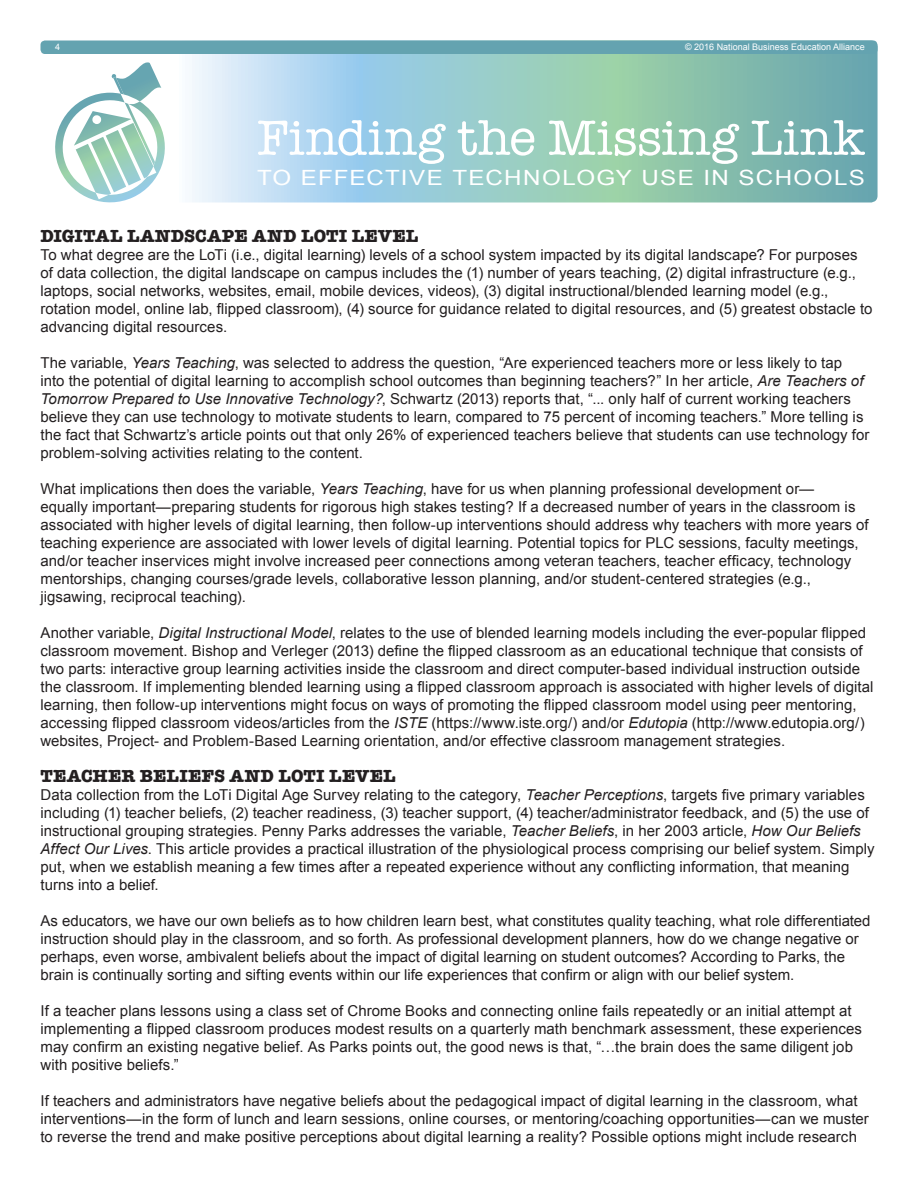
<style>
.page{position:relative;width:918px;height:1188px;background:#fff}
.page>*{position:absolute;margin:0;border:0;box-sizing:border-box;transform-origin:0 0}
.t1{font:51px "American Typewriter";letter-spacing:.005em;color:#fff}
.t2{font:21px "Arial";letter-spacing:.055em;color:#fff;scale:1.15 1}
.t3{font:700 18px "American Typewriter";letter-spacing:.01em;color:#231f20}
.t4{font:15px/18px "Arial";letter-spacing:.005em;color:#231f20}
.t5{font:9px "Arial";color:#fff}
.s1{font-style:italic}
</style>
<div class="page">
<svg style="left:40px;top:40px;width:838px;height:162px;background:#9fcdcb"></svg>
<div style="left:40px;top:40px;width:838px;height:14px;background:#64a3b0;border-radius:4px"></div>
<svg style="left:48px;top:62px;width:124px;height:141px"></svg>
<p class="t5" style="left:55px;top:41px;width:7px">4</p>
<p class="t5" style="left:685px;top:41px;width:181px">© 2016 National Business Education Alliance</p>
<h1 class="t1" style="left:257px;top:99px;width:609px">Finding the Missing Link</h1>
<h2 class="t2" style="left:257px;top:164px;width:530px">TO EFFECTIVE TECHNOLOGY USE IN SCHOOLS</h2>
<p class="t3" style="left:40px;top:220px;width:379px">DIGITAL LANDSCAPE AND LOTI LEVEL</p>
<p class="t4" style="left:40px;top:246px;width:834px">To what degree are the LoTi (i.e., digital learning) levels of a school system impacted by its digital landscape? For purposes of data collection, the digital landscape on campus includes the (1) number of years teaching, (2) digital infrastructure (e.g., laptops, social networks, websites, email, mobile devices, videos), (3) digital instructional/blended learning model (e.g., rotation model, online lab, flipped classroom), (4) source for guidance related to digital resources, and (5) greatest obstacle to advancing digital resources.</p>
<p class="t4" style="left:40px;top:354px;width:831px">The variable, <span class="s1">Years Teaching</span>, was selected to address the question, “Are experienced teachers more or less likely to tap into the potential of digital learning to accomplish school outcomes than beginning teachers?” In her article, <span class="s1">Are Teachers of Tomorrow Prepared to Use Innovative Technology?</span>, Schwartz (2013) reports that, “... only half of current working teachers believe they can use technology to motivate students to learn, compared to 75 percent of incoming teachers.” More telling is the fact that Schwartz’s article points out that only 26% of experienced teachers believe that students can use technology for problem-solving activities relating to the content.</p>
<p class="t4" style="left:40px;top:480px;width:830px">What implications then does the variable, <span class="s1">Years Teaching</span>, have for us when planning professional development or—<br>equally important—preparing students for rigorous high stakes testing? If a decreased number of years in the classroom is associated with higher levels of digital learning, then follow-up interventions should address why teachers with more years of teaching experience are associated with lower levels of digital learning. Potential topics for PLC sessions, faculty meetings, and/or teacher inservices might involve increased peer connections among veteran teachers, teacher efficacy, technology mentorships, changing courses/grade levels, collaborative lesson planning, and/or student-centered strategies (e.g., jigsawing, reciprocal teaching).</p>
<p class="t4" style="left:40px;top:624px;width:834px">Another variable, <span class="s1">Digital Instructional Model</span>, relates to the use of blended learning models including the ever-popular flipped classroom movement. Bishop and Verleger (2013) define the flipped classroom as an educational technique that consists of two parts: interactive group learning activities inside the classroom and direct computer-based individual instruction outside the classroom. If implementing blended learning using a flipped classroom approach is associated with higher levels of digital learning, then follow-up interventions might focus on ways of promoting the flipped classroom model using peer mentoring, accessing flipped classroom videos/articles from the <span class="s1">ISTE</span> (https://www.iste.org/) and/or <span class="s1">Edutopia</span> (http://www.edutopia.org/) websites, Project- and Problem-Based Learning orientation, and/or effective classroom management strategies.</p>
<p class="t3" style="left:40px;top:760px;width:357px">TEACHER BELIEFS AND LOTI LEVEL</p>
<p class="t4" style="left:40px;top:786px;width:836px">Data collection from the LoTi Digital Age Survey relating to the category, <span class="s1">Teacher Perceptions</span>, targets five primary variables including (1) teacher beliefs, (2) teacher readiness, (3) teacher support, (4) teacher/administrator feedback, and (5) the use of instructional grouping strategies. Penny Parks addresses the variable, <span class="s1">Teacher Beliefs</span>, in her 2003 article, <span class="s1">How Our Beliefs Affect Our Lives</span>. This article provides a practical illustration of the physiological process comprising our belief system. Simply put, when we establish meaning a few times after a repeated experience without any conflicting information, that meaning turns into a belief.</p>
<p class="t4" style="left:40px;top:912px;width:832px">As educators, we have our own beliefs as to how children learn best, what constitutes quality teaching, what role differentiated instruction should play in the classroom, and so forth. As professional development planners, how do we change negative or perhaps, even worse, ambivalent beliefs about the impact of digital learning on student outcomes? According to Parks, the brain is continually sorting and sifting events within our life experiences that confirm or align with our belief system.</p>
<p class="t4" style="left:40px;top:1002px;width:823px">If a teacher plans lessons using a class set of Chrome Books and connecting online fails repeatedly or an initial attempt at implementing a flipped classroom produces modest results on a quarterly math benchmark assessment, these experiences may confirm an existing negative belief. As Parks points out, the good news is that, “…the brain does the same diligent job with positive beliefs.”</p>
<p class="t4" style="left:40px;top:1092px;width:830px">If teachers and administrators have negative beliefs about the pedagogical impact of digital learning in the classroom, what interventions—in the form of lunch and learn sessions, online courses, or mentoring/coaching opportunities—can we muster to reverse the trend and make positive perceptions about digital learning a reality? Possible options might include research</p>
</div>
